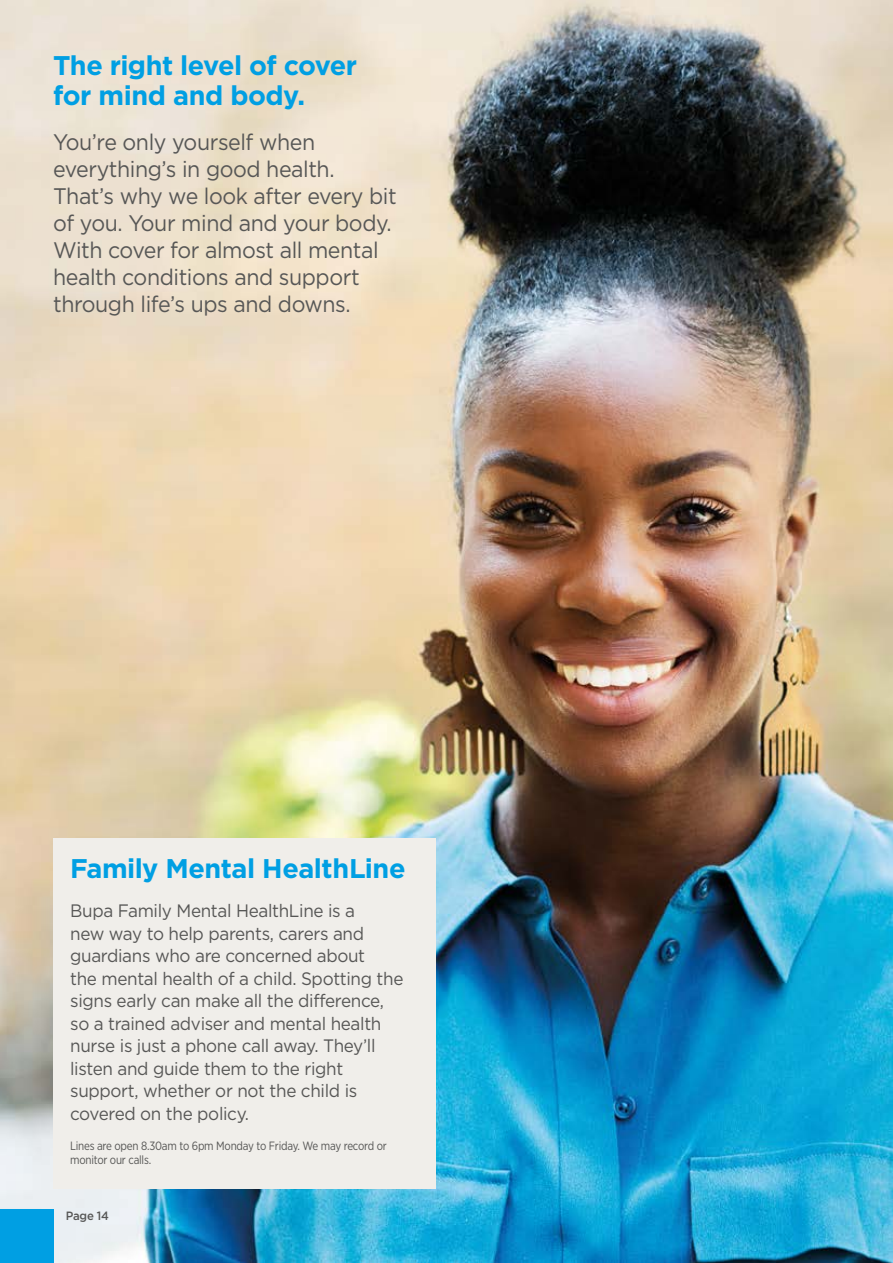
<style>
.page{position:relative;width:893px;height:1263px;background:#fff}
.page>*{position:absolute;margin:0;border:0;box-sizing:border-box;transform-origin:0 0}
.t1{font:700 27px/30px "Gotham";letter-spacing:-.02em;color:#009fe3}
.t2{font:22.5px/27px "Gotham";letter-spacing:-.02em;color:#575756;scale:.95 1}
.t3{font:18px/22.5px "Gotham";letter-spacing:-.02em;color:#575756;scale:.95 1}
.t4{font:12px/13.5px "Gotham Narrow";letter-spacing:-.02em;color:#575756;scale:.95 1}
.t5{font:500 12px "Gotham";letter-spacing:-.02em;color:#575756;scale:.95 1}
</style>
<div class="page">
<img style="left:0;top:0;width:893px;height:1263px">
<div style="left:0;top:1210px;width:53px;height:53px;background:#009fe3"></div>
<div style="left:53px;top:838px;width:383px;height:350px;background:#f0eeea"></div>
<h1 class="t1" style="left:53px;top:50px;width:306px">The right level of cover for mind and body.</h1>
<p class="t2" style="left:53px;top:128px;width:363px">You’re only yourself when everything’s in good health.<br>That’s why we look after every bit of you. Your mind and your body.<br>With cover for almost all mental health conditions and support through life’s ups and downs.</p>
<h1 class="t1" style="left:70px;top:852px;width:337px">Family Mental HealthLine</h1>
<p class="t3" style="left:70px;top:899px;width:352px">Bupa Family Mental HealthLine is a<br>new way to help parents, carers and guardians who are concerned about<br>the mental health of a child. Spotting the signs early can make all the difference, so a trained adviser and mental health nurse is just a phone call away. They’ll listen and guide them to the right support, whether or not the child is covered on the policy.</p>
<p class="t4" style="left:70px;top:1139px;width:335px">Lines are open 8.30am to 6pm Monday to Friday. We may record or monitor our calls.</p>
<p class="t5" style="left:66px;top:1209px;width:47px">Page 14</p>
</div>
